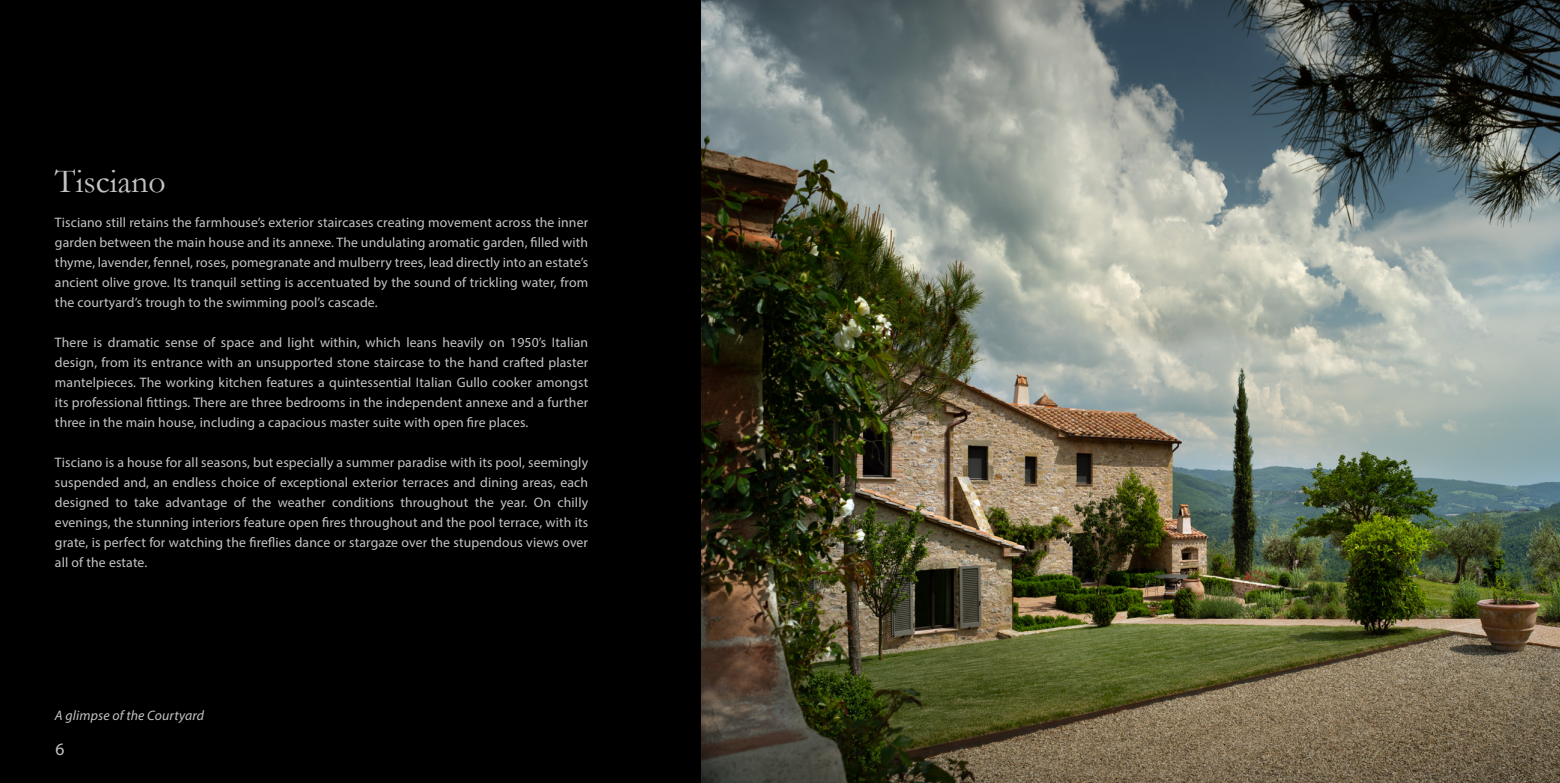
<style>
.page{position:relative;width:1560px;height:783px;background:#fff}
.page>*{position:absolute;margin:0;border:0;box-sizing:border-box;transform-origin:0 0}
.t1{font:33.75px "Garamond";color:#c4c4c4}
.t2{font:17.5px "Myriad Pro";color:#c4c4c4}
.t3{font:13.75px/20px "Myriad Pro";letter-spacing:.01em;color:#c4c4c4;text-align:justify}
.t4{font:italic 13.75px "Myriad Pro";letter-spacing:.01em;color:#c4c4c4}
</style>
<div class="page">
<div style="left:0;top:0;width:701px;height:782px;background:#000"></div>
<img style="left:701px;top:308px;width:859px;height:256px">
<img style="left:700px;top:564px;width:860px;height:218px">
<svg style="left:700px;top:0;width:860px;height:308px;background:#747c77"></svg>
<h1 class="t1" style="left:55px;top:159px;width:112px">Tisciano</h1>
<p class="t3" style="left:55px;top:212px;width:535px">Tisciano still retains the farmhouse’s exterior staircases creating movement across the inner garden between the main house and its annexe. The undulating aromatic garden, filled with thyme, lavender, fennel, roses, pomegranate and mulberry trees, lead directly into an estate’s ancient olive grove. Its tranquil setting is accentuated by the sound of trickling water, from the courtyard’s trough to the swimming pool’s cascade.</p>
<p class="t3" style="left:55px;top:332px;width:535px">There is dramatic sense of space and light within, which leans heavily on 1950’s Italian design, from its entrance with an unsupported stone staircase to the hand crafted plaster mantelpieces. The working kitchen features a quintessential Italian Gullo cooker amongst its professional fittings. There are three bedrooms in the independent annexe and a further three in the main house, including a capacious master suite with open fire places.</p>
<p class="t3" style="left:55px;top:452px;width:535px">Tisciano is a house for all seasons, but especially a summer paradise with its pool, seemingly suspended and, an endless choice of exceptional exterior terraces and dining areas, each designed to take advantage of the weather conditions throughout the year. On chilly evenings, the stunning interiors feature open fires throughout and the pool terrace, with its grate, is perfect for watching the fireflies dance or stargaze over the stupendous views over all of the estate.</p>
<p class="t4" style="left:55px;top:706px;width:151px">A glimpse of the Courtyard</p>
<p class="t2" style="left:55px;top:738px;width:10px">6</p>
</div>
